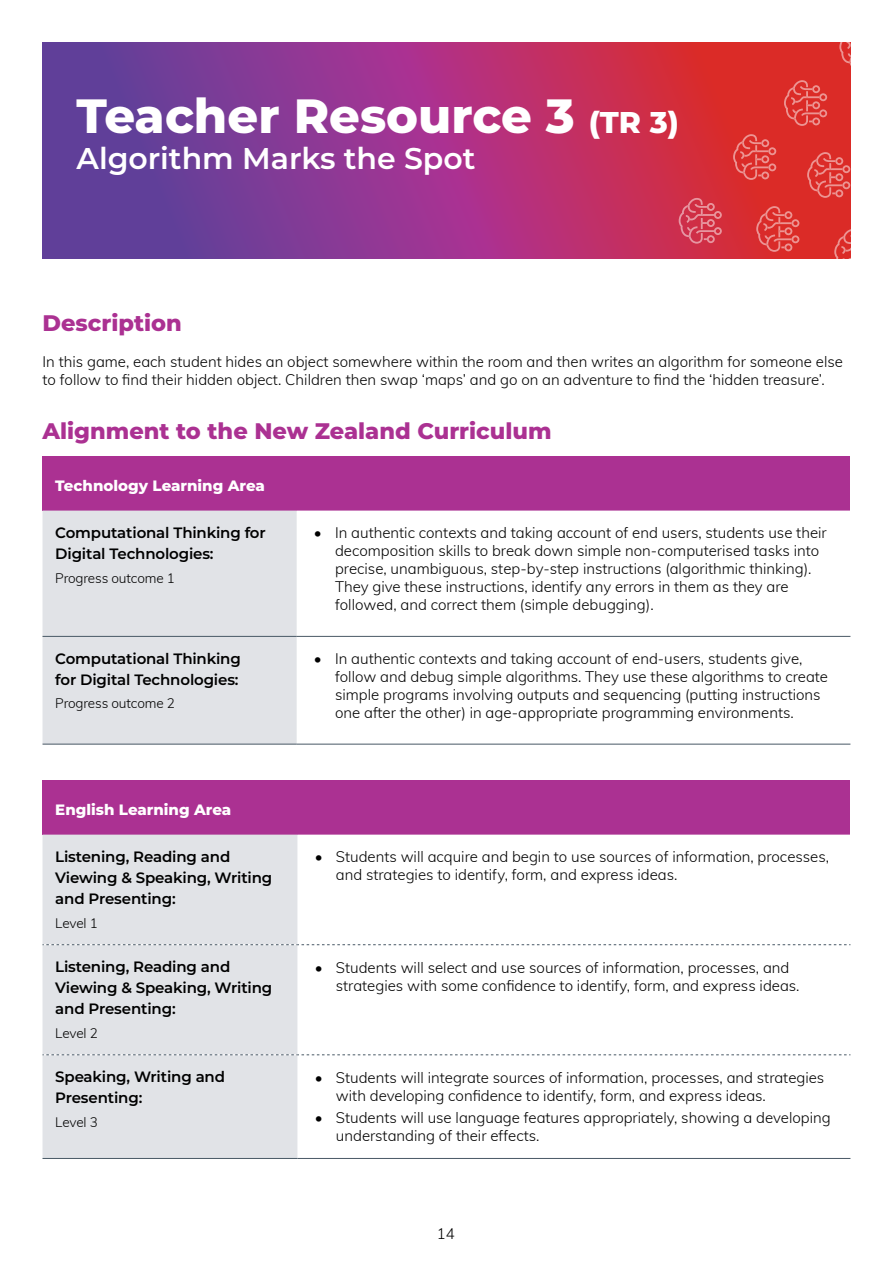
<style>
.page{position:relative;width:893px;height:1263px;background:#fff}
.page>*{position:absolute;margin:0;border:0;box-sizing:border-box;transform-origin:0 0}
.t1{font:800 48px "Montserrat";color:#fff}
.t2{font:600 30px "Montserrat";color:#fff}
.t3{font:800 22.5px "Montserrat";color:#ab3192}
.t4{font:300 15px/18px "Muli";color:#000}
.t5{font:600 15px/21px "Montserrat";letter-spacing:-.01em;color:#000}
.t6{font:800 15px "Montserrat";color:#fff}
.t7{font:300 13.5px "Muli";letter-spacing:-.01em;color:#000}
.s1{font-size:30px}
.s2{font-weight:800}
</style>
<div class="page">
<svg style="left:43px;top:43px;width:807px;height:216px;background:#a03477"></svg>
<div style="left:43px;top:457px;width:807px;height:54px;background:#ab3192"></div>
<div style="left:43px;top:511px;width:254px;height:233px;background:#e1e3e7"></div>
<svg style="left:297px;top:635px;width:553px;height:109px"></svg>
<hr style="left:43px;top:636px;width:254px;height:1px;background:#485865">
<hr style="left:297px;top:636px;width:553px;height:1px;background:#485865">
<hr style="left:43px;top:744px;width:254px;height:1px;background:#485865">
<hr style="left:297px;top:744px;width:553px;height:1px;background:#485865">
<svg style="left:679px;top:198px;width:43px;height:46px;background:#d6495b"></svg>
<svg style="left:733px;top:134px;width:43px;height:46px;background:#df4744"></svg>
<svg style="left:756px;top:206px;width:43px;height:46px;background:#de4744"></svg>
<svg style="left:834px;top:229px;width:17px;height:30px"></svg>
<svg style="left:784px;top:80px;width:43px;height:46px;background:#df4743"></svg>
<svg style="left:807px;top:152px;width:43px;height:46px;background:#df4743"></svg>
<svg style="left:839px;top:42px;width:12px;height:28px"></svg>
<div style="left:43px;top:781px;width:807px;height:54px;background:#ab3192"></div>
<div style="left:43px;top:835px;width:255px;height:323px;background:#e1e3e7"></div>
<hr style="left:43px;top:1158px;width:255px;height:1px;background:#485865">
<hr style="left:298px;top:1158px;width:552px;height:1px;background:#485865">
<svg style="left:43px;top:944px;width:807px;height:1px"></svg>
<svg style="left:43px;top:1054px;width:807px;height:1px"></svg>
<h1 class="t1" style="left:77px;top:80px;width:604px">Teacher Resource 3 <span class="s1">(TR 3)</span></h1>
<h2 class="t2" style="left:77px;top:137px;width:401px">Algorithm Marks the Spot</h2>
<h3 class="t3" style="left:43px;top:306px;width:141px">Description</h3>
<p class="t4" style="left:43px;top:351px;width:802px">In this game, each student hides an object somewhere within the room and then writes an algorithm for someone else to follow to find their hidden object. Children then swap ‘maps’ and go on an adventure to find the ‘hidden treasure’.</p>
<h3 class="t3" style="left:43px;top:414px;width:510px">Alignment to the New Zealand Curriculum</h3>
<p class="t6" style="left:55px;top:474px;width:211px">Technology Learning Area</p>
<p class="t5" style="left:55px;top:521px;width:212px">Computational Thinking for<br>Digital Technologies:</p>
<p class="t7" style="left:55px;top:568px;width:121px">Progress outcome 1</p>
<p class="t5" style="left:55px;top:647px;width:187px">Computational Thinking for Digital Technologies:</p>
<p class="t7" style="left:55px;top:694px;width:121px">Progress outcome 2</p>
<p class="t6" style="left:55px;top:798px;width:177px">English Learning Area</p>
<p class="t5" style="left:55px;top:845px;width:219px">Listening, Reading and<br>Viewing &amp; Speaking, Writing and Presenting:</p>
<p class="t7" style="left:55px;top:913px;width:44px">Level 1</p>
<p class="t5" style="left:55px;top:955px;width:219px">Listening, Reading and<br>Viewing &amp; Speaking, Writing and Presenting:</p>
<p class="t7" style="left:55px;top:1023px;width:44px">Level 2</p>
<p class="t5" style="left:55px;top:1065px;width:171px">Speaking, Writing and<br>Presenting:</p>
<p class="t7" style="left:55px;top:1112px;width:44px">Level 3</p>
<p class="t4" style="left:335px;top:523px;width:493px;text-indent:-21px"><span class="s2">•</span> In authentic contexts and taking account of end users, students use their decomposition skills to break down simple non-computerised tasks into precise, unambiguous, step-by-step instructions (algorithmic thinking).<br>They give these instructions, identify any errors in them as they are followed, and correct them (simple debugging).</p>
<p class="t4" style="left:335px;top:649px;width:495px;text-indent:-21px"><span class="s2">•</span> In authentic contexts and taking account of end-users, students give, follow and debug simple algorithms. They use these algorithms to create simple programs involving outputs and sequencing (putting instructions one after the other) in age-appropriate programming environments.</p>
<p class="t4" style="left:336px;top:847px;width:495px;text-indent:-21px"><span class="s2">•</span> Students will acquire and begin to use sources of information, processes, and strategies to identify, form, and express ideas.</p>
<p class="t4" style="left:336px;top:957px;width:465px;text-indent:-21px"><span class="s2">•</span> Students will select and use sources of information, processes, and strategies with some confidence to identify, form, and express ideas.</p>
<p class="t4" style="left:336px;top:1067px;width:490px;text-indent:-21px"><span class="s2">•</span> Students will integrate sources of information, processes, and strategies with developing confidence to identify, form, and express ideas.</p>
<p class="t4" style="left:336px;top:1108px;width:496px;text-indent:-21px"><span class="s2">•</span> Students will use language features appropriately, showing a developing understanding of their effects.</p>
<p class="t4" style="left:437px;top:1224px;width:19px">14</p>
</div>
